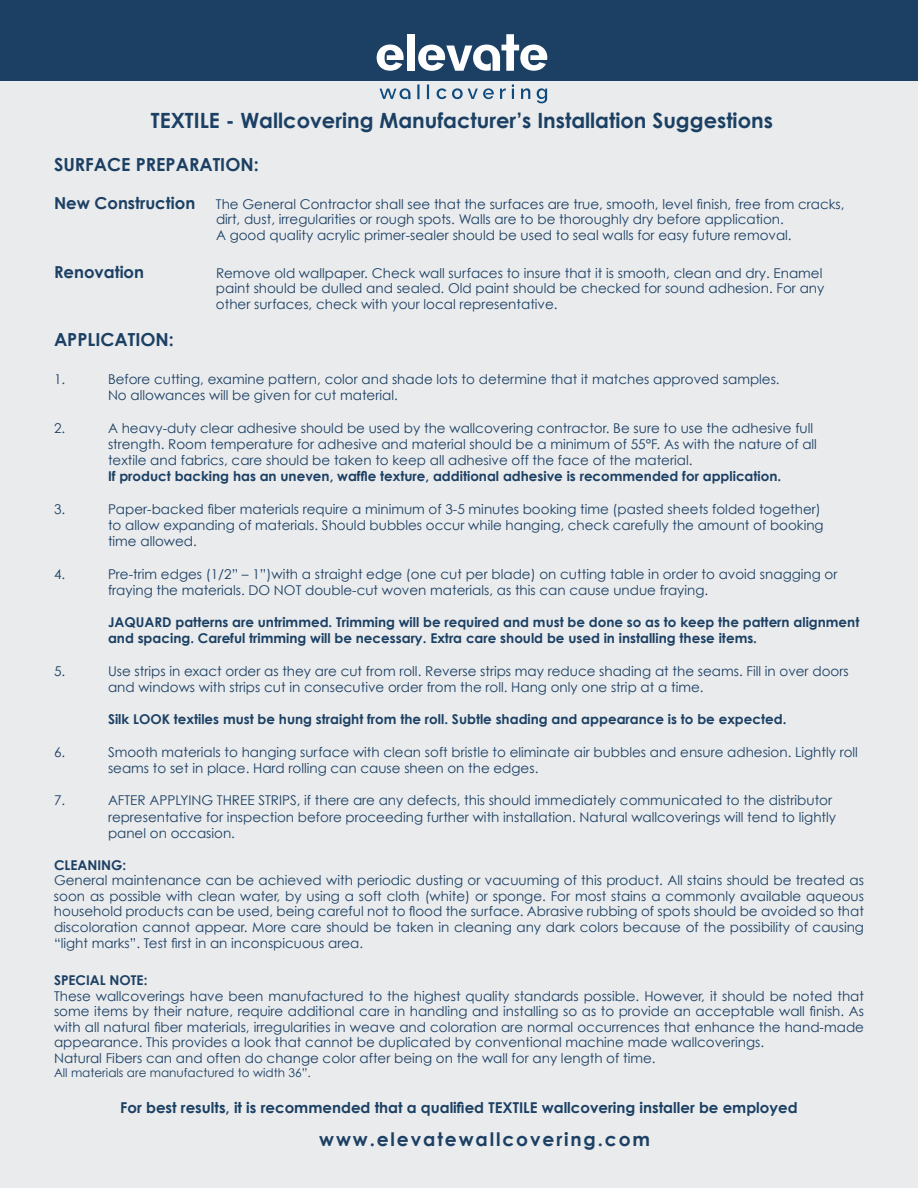
<style>
.page{position:relative;width:918px;height:1188px;background:#fff}
.page>*{position:absolute;margin:0;border:0;box-sizing:border-box;transform-origin:0 0}
.t1{font:700 21px "Century Gothic";color:#1b4064}
.t2{font:700 18.75px "Century Gothic";letter-spacing:.1em;color:#1b4064}
.t3{font:700 18px "Century Gothic";color:#1b4064}
.t4{font:700 16.5px "Century Gothic";color:#1b4064}
.t5{font:700 15px "Century Gothic";color:#1b4064}
.t6{font:13.5px/16.2px "Century Gothic";color:#1b4064}
.t7{font:700 13.5px/16.2px "Century Gothic";color:#1b4064}
.t8{font:12px "Century Gothic";color:#1b4064}
</style>
<div class="page">
<div style="left:0;top:80px;width:918px;height:1108px;background:#eaebec"></div>
<div style="left:0;top:0;width:918px;height:81px;background:#1b4064"></div>
<div style="left:407px;top:34px;width:8px;height:37px;background:#fff"></div>
<svg style="left:377px;top:45px;width:27px;height:26px"></svg>
<svg style="left:418px;top:34px;width:129px;height:37px"></svg>
<hr style="left:417px;top:84px;width:3px;height:15px;background:#0e4a7c">
<svg style="left:427px;top:84px;width:2px;height:15px"></svg>
<svg style="left:500px;top:88px;width:6px;height:11px"></svg>
<svg style="left:512px;top:84px;width:2px;height:15px"></svg>
<svg style="left:521px;top:88px;width:9px;height:11px"></svg>
<svg style="left:537px;top:88px;width:10px;height:15px"></svg>
<svg style="left:380px;top:88px;width:30px;height:11px"></svg>
<svg style="left:437px;top:88px;width:57px;height:11px"></svg>
<h1 class="t1" style="left:151px;top:107px;width:624px">TEXTILE - Wallcovering Manufacturer’s Installation Suggestions</h1>
<h3 class="t3" style="left:54px;top:153px;width:206px">SURFACE PREPARATION:</h3>
<p class="t4" style="left:54px;top:192px;width:143px">New Construction</p>
<p class="t6" style="left:216px;top:196px;width:630px;line-height:15.8px">The General Contractor shall see that the surfaces are true, smooth, level finish, free from cracks, dirt, dust, irregularities or rough spots. Walls are to be thoroughly dry before application.<br>A good quality acrylic primer-sealer should be used to seal walls for easy future removal.</p>
<p class="t4" style="left:54px;top:261px;width:92px">Renovation</p>
<p class="t6" style="left:216px;top:265px;width:610px;line-height:15.8px">Remove old wallpaper. Check wall surfaces to insure that it is smooth, clean and dry. Enamel paint should be dulled and sealed. Old paint should be checked for sound adhesion. For any other surfaces, check with your local representative.</p>
<h3 class="t3" style="left:54px;top:329px;width:121px">APPLICATION:</h3>
<p class="t6" style="left:54px;top:371px;width:13px">1.</p>
<p class="t6" style="left:108px;top:371px;width:673px">Before cutting, examine pattern, color and shade lots to determine that it matches approved samples.<br>No allowances will be given for cut material.</p>
<p class="t6" style="left:54px;top:420px;width:13px">2.</p>
<p class="t6" style="left:108px;top:420px;width:710px">A heavy-duty clear adhesive should be used by the wallcovering contractor. Be sure to use the adhesive full strength. Room temperature for adhesive and material should be a minimum of 55°F. As with the nature of all textile and fabrics, care should be taken to keep all adhesive off the face of the material.</p>
<p class="t7" style="left:108px;top:468px;width:675px">If product backing has an uneven, waffle texture, additional adhesive is recommended for application.</p>
<p class="t6" style="left:54px;top:501px;width:13px">3.</p>
<p class="t6" style="left:108px;top:501px;width:717px">Paper-backed fiber materials require a minimum of 3-5 minutes booking time (pasted sheets folded together) to allow expanding of materials. Should bubbles occur while hanging, check carefully the amount of booking time allowed.</p>
<p class="t6" style="left:54px;top:565px;width:13px">4.</p>
<p class="t6" style="left:108px;top:565px;width:731px">Pre-trim edges (1/2” – 1”)with a straight edge (one cut per blade) on cutting table in order to avoid snagging or fraying the materials. DO NOT double-cut woven materials, as this can cause undue fraying.</p>
<p class="t7" style="left:108px;top:614px;width:753px">JAQUARD patterns are untrimmed. Trimming will be required and must be done so as to keep the pattern alignment and spacing. Careful trimming will be necessary. Extra care should be used in installing these items.</p>
<p class="t6" style="left:54px;top:663px;width:13px">5.</p>
<p class="t6" style="left:108px;top:663px;width:742px">Use strips in exact order as they are cut from roll. Reverse strips may reduce shading at the seams. Fill in over doors and windows with strips cut in consecutive order from the roll. Hang only one strip at a time.</p>
<p class="t7" style="left:108px;top:711px;width:680px">Silk LOOK textiles must be hung straight from the roll. Subtle shading and appearance is to be expected.</p>
<p class="t6" style="left:54px;top:744px;width:13px">6.</p>
<p class="t6" style="left:108px;top:744px;width:751px">Smooth materials to hanging surface with clean soft bristle to eliminate air bubbles and ensure adhesion. Lightly roll seams to set in place. Hard rolling can cause sheen on the edges.</p>
<p class="t6" style="left:54px;top:792px;width:13px">7.</p>
<p class="t6" style="left:108px;top:792px;width:730px">AFTER APPLYING THREE STRIPS, if there are any defects, this should immediately communicated to the distributor representative for inspection before proceeding further with installation. Natural wallcoverings will tend to lightly panel on occasion.</p>
<p class="t7" style="left:54px;top:856px;width:74px">CLEANING:</p>
<p class="t6" style="left:54px;top:872px;width:812px;line-height:15.6px;text-align:justify">General maintenance can be achieved with periodic dusting or vacuuming of this product. All stains should be treated as soon as possible with clean water, by using a soft cloth (white) or sponge. For most stains a commonly available aqueous household products can be used, being careful not to flood the surface. Abrasive rubbing of spots should be avoided so that discoloration cannot appear. More care should be taken in cleaning any dark colors because of the possibility of causing “light marks”. Test first in an inconspicuous area.</p>
<p class="t7" style="left:54px;top:972px;width:95px">SPECIAL NOTE:</p>
<p class="t6" style="left:54px;top:988px;width:812px;line-height:15.6px">These wallcoverings have been manufactured to the highest quality standards possible. However, it should be noted that some items by their nature, require additional care in handling and installing so as to provide an acceptable wall finish. As with all natural fiber materials, irregularities in weave and coloration are normal occurrences that enhance the hand-made appearance. This provides a look that cannot be duplicated by conventional machine made wallcoverings.<br>Natural Fibers can and often do change color after being on the wall for any length of time.</p>
<p class="t8" style="left:54px;top:1066px;width:258px">All materials are manufactured to width 36”.</p>
<p class="t5" style="left:120px;top:1098px;width:679px">For best results, it is recommended that a qualified TEXTILE wallcovering installer be employed</p>
<h2 class="t2" style="left:319px;top:1128px;width:333px">www.elevatewallcovering.com</h2>
</div>
